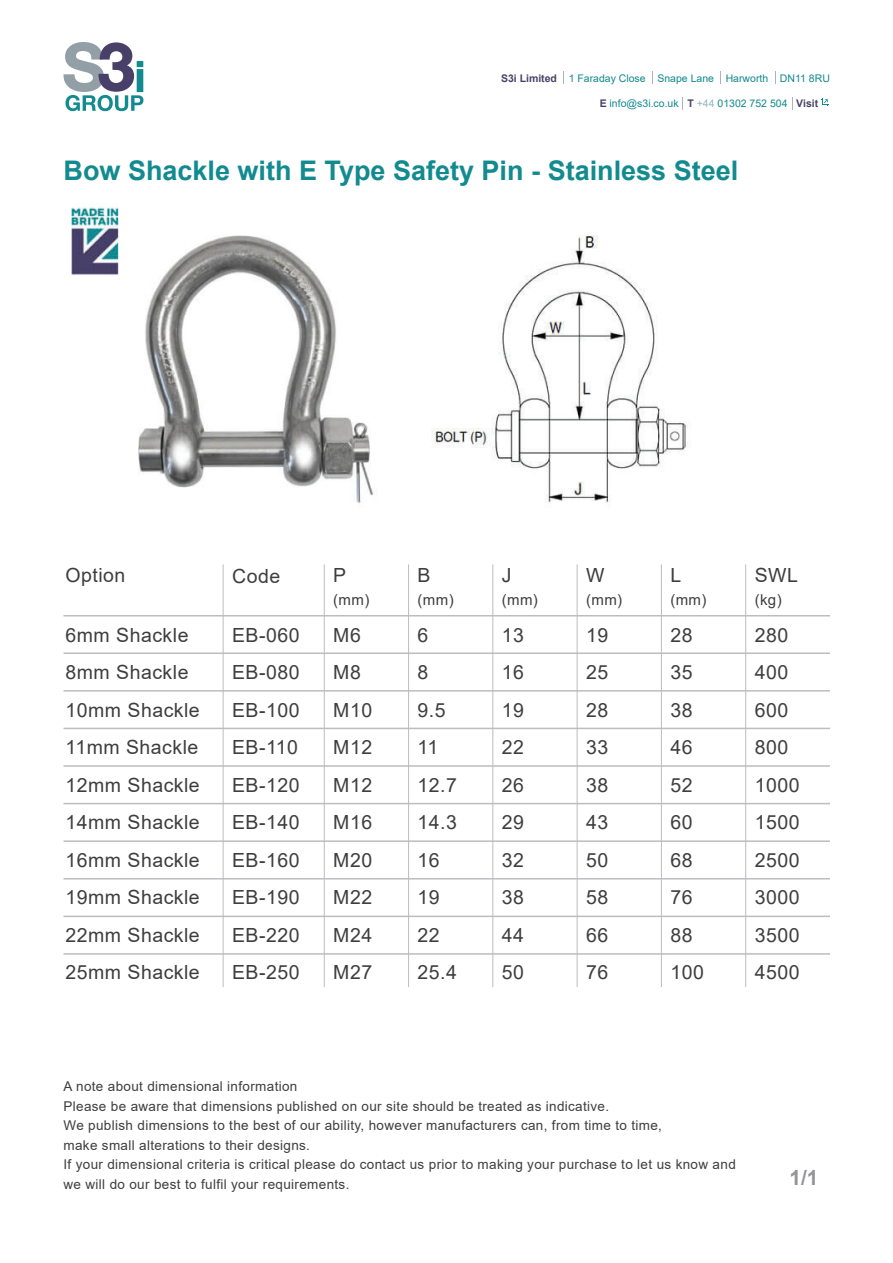
<style>
.page{position:relative;width:893px;height:1263px;background:#fff}
.page>*{position:absolute;margin:0;border:0;box-sizing:border-box;transform-origin:0 0}
.t1{font:700 27px "Arial";color:#118a90}
.t2{font:700 21px "Arial";color:#939598}
.t3{font:19.5px/37.5px "Arial";letter-spacing:.025em;color:#3e3e3f}
.t4{font:15px "Arial";letter-spacing:.025em;color:#3e3e3f}
.t5{font:13.5px/19.5px "Arial";letter-spacing:.025em;color:#3e3e3f}
.t6{font:10.5px "Arial";color:#11898f}
.s1{font-weight:700;color:#4a4168}
.s2{color:#92b7be}
</style>
<div class="page">
<svg style="left:63px;top:42px;width:80px;height:69px"></svg>
<hr style="left:324px;top:564px;width:1px;height:423px;background:#bcbdc0">
<hr style="left:408px;top:564px;width:1px;height:423px;background:#bcbdc0">
<hr style="left:492px;top:564px;width:1px;height:423px;background:#bcbdc0">
<hr style="left:661px;top:564px;width:1px;height:423px;background:#bcbdc0">
<hr style="left:577px;top:564px;width:1px;height:423px;background:#bcbdc0">
<hr style="left:745px;top:564px;width:1px;height:423px;background:#bcbdc0">
<hr style="left:64px;top:615px;width:766px;height:1px;background:#bcbdc0">
<hr style="left:64px;top:652px;width:766px;height:2px;background:#bcbdc0">
<hr style="left:64px;top:915px;width:766px;height:2px;background:#bcbdc0">
<hr style="left:64px;top:878px;width:766px;height:1px;background:#bcbdc0">
<hr style="left:64px;top:840px;width:766px;height:2px;background:#bcbdc0">
<hr style="left:64px;top:953px;width:766px;height:2px;background:#bcbdc0">
<hr style="left:64px;top:803px;width:766px;height:1px;background:#bcbdc0">
<hr style="left:64px;top:765px;width:766px;height:2px;background:#bcbdc0">
<hr style="left:64px;top:728px;width:766px;height:1px;background:#bcbdc0">
<hr style="left:64px;top:690px;width:766px;height:1px;background:#bcbdc0">
<img style="left:71px;top:207px;width:619px;height:297px">
<hr style="left:223px;top:564px;width:1px;height:423px;background:#bcbdc0">
<svg style="left:775px;top:71px;width:1px;height:13px"></svg>
<svg style="left:652px;top:71px;width:1px;height:13px"></svg>
<svg style="left:720px;top:71px;width:1px;height:13px"></svg>
<svg style="left:563px;top:71px;width:1px;height:13px"></svg>
<svg style="left:682px;top:97px;width:1px;height:13px"></svg>
<svg style="left:792px;top:97px;width:1px;height:13px"></svg>
<svg style="left:822px;top:98px;width:7px;height:7px"></svg>
<p class="t6" style="left:501px;top:71px;width:330px"><span class="s1">S3i Limited</span> 1 Faraday Close Snape Lane Harworth DN11 8RU</p>
<p class="t6" style="left:600px;top:96px;width:220px"><span class="s1">E</span> info@s3i.co.uk <span class="s1">T</span> <span class="s2">+44</span> 01302 752 504 <span class="s1">Visit</span></p>
<h1 class="t1" style="left:64px;top:152px;width:676px">Bow Shackle with E Type Safety Pin - Stainless Steel</h1>
<h3 class="t3" style="left:66px;top:557px;width:61px">Option</h3>
<h3 class="t3" style="left:66px;top:616px;width:136px">6mm Shackle<br>8mm Shackle<br>10mm Shackle<br>11mm Shackle<br>12mm Shackle<br>14mm Shackle<br>16mm Shackle<br>19mm Shackle<br>22mm Shackle<br>25mm Shackle</h3>
<h3 class="t3" style="left:232px;top:557px;width:50px">Code</h3>
<h3 class="t3" style="left:333px;top:557px;width:15px">P</h3>
<p class="t4" style="left:333px;top:589px;width:38px">(mm)</p>
<h3 class="t3" style="left:232px;top:616px;width:69px;text-align:justify">EB-060<br>EB-080<br>EB-100<br>EB-110<br>EB-120<br>EB-140<br>EB-160<br>EB-190<br>EB-220<br>EB-250</h3>
<h3 class="t3" style="left:333px;top:616px;width:40px">M6<br>M8<br>M10<br>M12<br>M12<br>M16<br>M20<br>M22<br>M24<br>M27</h3>
<h3 class="t3" style="left:418px;top:557px;width:15px">B</h3>
<p class="t4" style="left:418px;top:589px;width:38px">(mm)</p>
<h3 class="t3" style="left:418px;top:616px;width:41px">6<br>8<br>9.5<br>11<br>12.7<br>14.3<br>16<br>19<br>22<br>25.4</h3>
<h3 class="t3" style="left:502px;top:557px;width:11px">J</h3>
<p class="t4" style="left:502px;top:589px;width:38px">(mm)</p>
<h3 class="t3" style="left:502px;top:616px;width:24px;text-align:justify">13<br>16<br>19<br>22<br>26<br>29<br>32<br>38<br>44<br>50</h3>
<h3 class="t3" style="left:586px;top:557px;width:20px">W</h3>
<p class="t4" style="left:586px;top:589px;width:38px">(mm)</p>
<h3 class="t3" style="left:586px;top:616px;width:24px;text-align:justify">19<br>25<br>28<br>33<br>38<br>43<br>50<br>58<br>66<br>76</h3>
<h3 class="t3" style="left:670px;top:557px;width:12px">L</h3>
<p class="t4" style="left:670px;top:589px;width:38px">(mm)</p>
<h3 class="t3" style="left:670px;top:616px;width:35px">28<br>35<br>38<br>46<br>52<br>60<br>68<br>76<br>88<br>100</h3>
<h3 class="t3" style="left:755px;top:557px;width:45px">SWL</h3>
<p class="t4" style="left:755px;top:589px;width:28px">(kg)</p>
<h3 class="t3" style="left:755px;top:616px;width:46px">280<br>400<br>600<br>800<br>1000<br>1500<br>2500<br>3000<br>3500<br>4500</h3>
<p class="t5" style="left:64px;top:1076px;width:674px">A note about dimensional information<br>Please be aware that dimensions published on our site should be treated as indicative.<br>We publish dimensions to the best of our ability, however manufacturers can, from time to time,<br>make small alterations to their designs.<br>If your dimensional criteria is critical please do contact us prior to making your purchase to let us know and we will do our best to fulfil your requirements.</p>
<h2 class="t2" style="left:789px;top:1163px;width:31px">1/1</h2>
</div>
